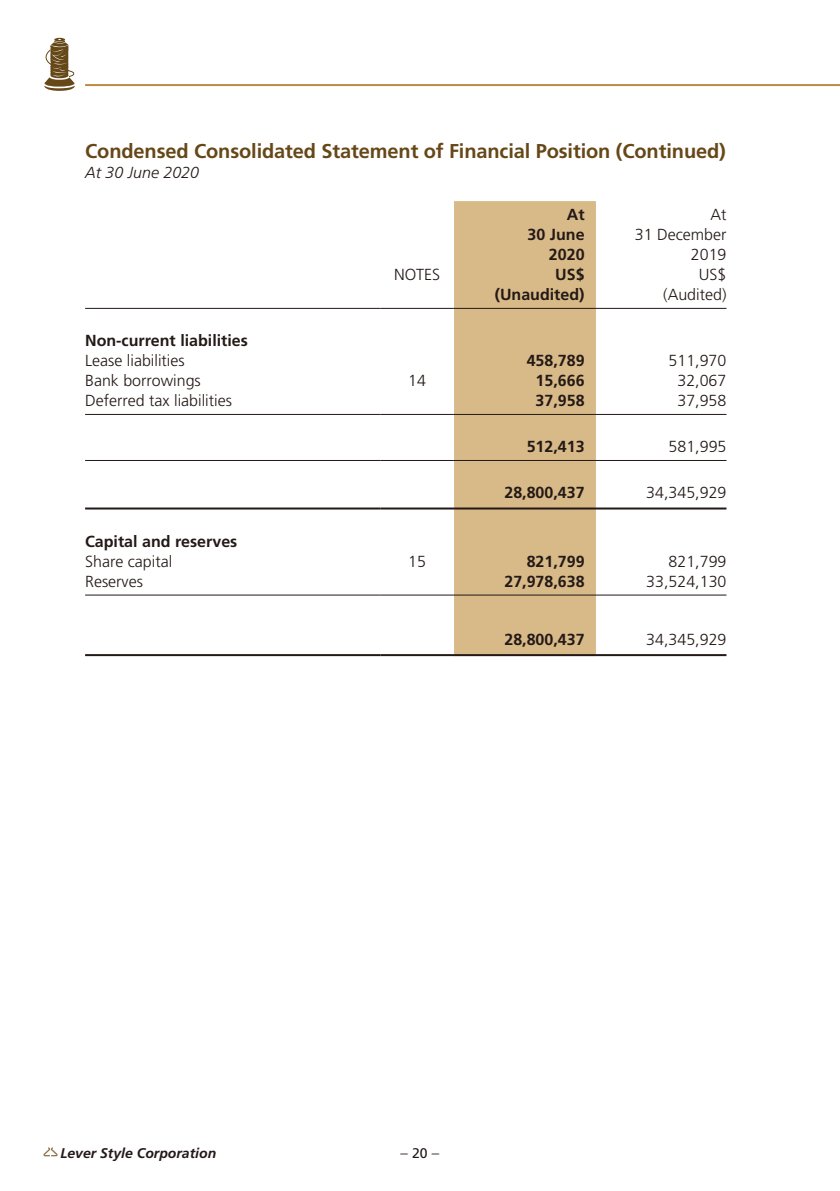
<style>
.page{position:relative;width:840px;height:1191px;background:#fff}
.page>*{position:absolute;margin:0;border:0;box-sizing:border-box;transform-origin:0 0}
.t1{font:700 20px "Frutiger LT Std";letter-spacing:-.005em;color:#664818}
.t2{font:300 16px/20px "Frutiger LT Std";color:#231916;text-align:right}
.t3{font:700 16px/20px "Frutiger LT Std";color:#231916;text-align:right}
.t4{font:italic 300 16px "Frutiger LT Std";color:#231916}
.t5{font:300 14.8px "Frutiger LT Std";color:#231916}
.t6{font:italic 700 14px "Frutiger LT Std";color:#231916}
.s1{font-weight:400;font-size:14px}
</style>
<div class="page">
<svg style="left:43px;top:1147px;width:15px;height:9px"></svg>
<svg style="left:44px;top:39px;width:31px;height:52px"></svg>
<hr style="left:85px;top:84px;width:754px;height:2px;background:#be8b41">
<div style="left:454px;top:201px;width:141px;height:453px;background:#d8b988"></div>
<hr style="left:85px;top:308px;width:295px;height:1px;background:#231916">
<hr style="left:380px;top:308px;width:74px;height:1px;background:#231916">
<hr style="left:454px;top:308px;width:141px;height:1px;background:#231916">
<hr style="left:595px;top:308px;width:131px;height:1px;background:#231916">
<hr style="left:85px;top:414px;width:295px;height:1px;background:#231916">
<hr style="left:380px;top:414px;width:74px;height:1px;background:#231916">
<hr style="left:454px;top:414px;width:141px;height:1px;background:#231916">
<hr style="left:595px;top:414px;width:131px;height:1px;background:#231916">
<hr style="left:85px;top:460px;width:295px;height:1px;background:#231916">
<hr style="left:380px;top:460px;width:74px;height:1px;background:#231916">
<hr style="left:454px;top:460px;width:141px;height:1px;background:#231916">
<hr style="left:595px;top:460px;width:131px;height:1px;background:#231916">
<hr style="left:85px;top:507px;width:295px;height:2px;background:#231916">
<hr style="left:380px;top:507px;width:74px;height:2px;background:#231916">
<hr style="left:454px;top:507px;width:141px;height:2px;background:#231916">
<hr style="left:595px;top:507px;width:131px;height:2px;background:#231916">
<hr style="left:85px;top:594px;width:295px;height:1px;background:#231916">
<hr style="left:380px;top:594px;width:74px;height:1px;background:#231916">
<hr style="left:454px;top:594px;width:141px;height:1px;background:#231916">
<hr style="left:595px;top:594px;width:131px;height:1px;background:#231916">
<hr style="left:85px;top:654px;width:295px;height:2px;background:#231916">
<hr style="left:380px;top:654px;width:74px;height:2px;background:#231916">
<hr style="left:454px;top:654px;width:141px;height:2px;background:#231916">
<hr style="left:595px;top:654px;width:131px;height:2px;background:#231916">
<p class="t1" style="left:85px;top:140px;width:642px">Condensed Consolidated Statement of Financial Position (Continued)</p>
<p class="t4" style="left:85px;top:164px;width:115px">At 30 June 2020</p>
<p class="t3" style="left:527px;top:205px;width:58px">At<br>30 June</p>
<p class="t2" style="left:634px;top:205px;width:93px">At<br>31 December</p>
<p class="t3" style="left:548px;top:245px;width:37px">2020</p>
<p class="t2" style="left:690px;top:245px;width:37px">2019</p>
<p class="t2" style="left:394px;top:265px;width:48px">NOTES</p>
<p class="t3" style="left:555px;top:265px;width:31px">US$</p>
<p class="t2" style="left:698px;top:265px;width:29px">US$</p>
<p class="t3" style="left:494px;top:285px;width:91px">(Unaudited)</p>
<p class="t2" style="left:663px;top:285px;width:65px">(Audited)</p>
<p class="t3" style="left:85px;top:331px;width:164px">Non-current liabilities</p>
<p class="t2" style="left:85px;top:351px;width:101px">Lease liabilities</p>
<p class="t3" style="left:526px;top:351px;width:59px">458,789</p>
<p class="t2" style="left:668px;top:351px;width:59px">511,970</p>
<p class="t2" style="left:85px;top:371px;width:117px">Bank borrowings</p>
<p class="t2" style="left:408px;top:371px;width:19px">14</p>
<p class="t3" style="left:535px;top:371px;width:50px">15,666</p>
<p class="t2" style="left:677px;top:371px;width:50px">32,067</p>
<p class="t2" style="left:85px;top:391px;width:148px">Deferred tax liabilities</p>
<p class="t3" style="left:535px;top:391px;width:50px">37,958</p>
<p class="t2" style="left:677px;top:391px;width:50px">37,958</p>
<p class="t3" style="left:526px;top:437px;width:59px">512,413</p>
<p class="t2" style="left:668px;top:437px;width:59px">581,995</p>
<p class="t3" style="left:504px;top:483px;width:82px">28,800,437</p>
<p class="t2" style="left:646px;top:483px;width:82px">34,345,929</p>
<p class="t3" style="left:85px;top:531px;width:154px">Capital and reserves</p>
<p class="t2" style="left:85px;top:551px;width:89px">Share capital</p>
<p class="t2" style="left:408px;top:551px;width:19px">15</p>
<p class="t3" style="left:526px;top:551px;width:59px">821,799</p>
<p class="t2" style="left:668px;top:551px;width:59px">821,799</p>
<p class="t2" style="left:85px;top:571px;width:59px">Reserves</p>
<p class="t3" style="left:504px;top:571px;width:82px">27,978,638</p>
<p class="t2" style="left:646px;top:571px;width:82px">33,524,130</p>
<p class="t3" style="left:504px;top:629px;width:82px">28,800,437</p>
<p class="t2" style="left:646px;top:629px;width:82px">34,345,929</p>
<p class="t6" style="left:60px;top:1144px;width:157px">Lever Style Corporation</p>
<p class="t5" style="left:400px;top:1144px;width:40px">–<span class="s1">20</span>–</p>
</div>
